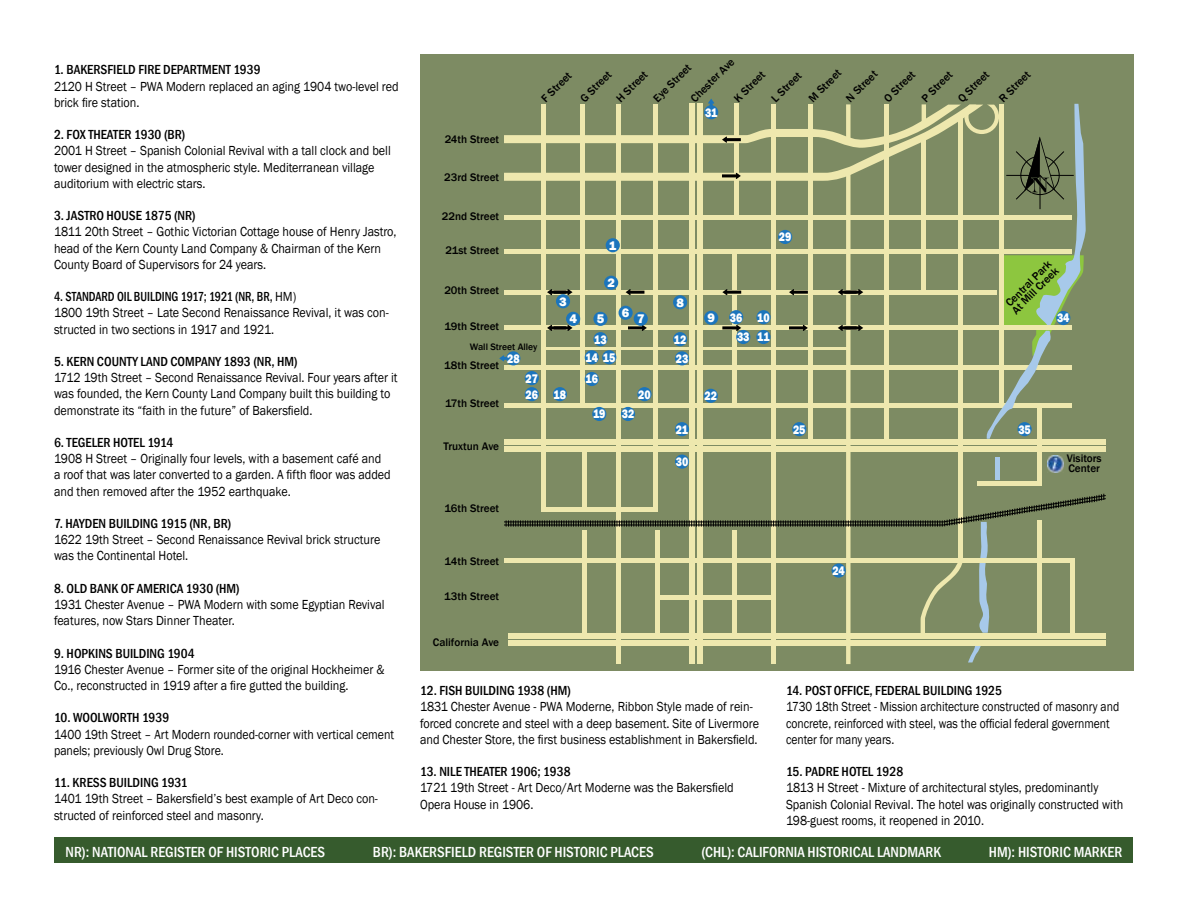
<style>
.page{position:relative;width:1188px;height:918px;background:#fff}
.page>*{position:absolute;margin:0;border:0;box-sizing:border-box;transform-origin:0 0}
.t1{font:500 condensed 15px "Franklin Gothic";color:#fff}
.t2{font:13.5px/16.2px "Franklin Gothic";color:#000;scale:.9 1}
.t3{font:500 condensed 13.5px "Franklin Gothic";color:#000}
.t4{font:13.5px/16.2px "Franklin Gothic";color:#000;scale:.86 1}
.t5{font:13.5px/16.2px "Franklin Gothic";color:#000;scale:.88 1}
.t6{font:800 12.9px/19.8px "Franklin Gothic";color:#fff;text-align:right;scale:.83 1}
.t7{font:800 12.9px "Franklin Gothic";color:#fff}
.t8{font:500 11.25px/9.6px "Franklin Gothic";color:#000}
.t9{font:500 9.6px "Franklin Gothic";color:#000}
.s1{font-weight:500;font-stretch:condensed}
</style>
<div class="page">
<div style="left:55px;top:838px;width:1078px;height:25px;background:#365b2d"></div>
<div style="left:420px;top:54px;width:714px;height:617px;background:#7d8b63"></div>
<svg style="left:499px;top:99px;width:607px;height:565px"></svg>
<img style="left:1047px;top:455px;width:17px;height:17px">
<p class="t3" style="left:54px;top:61px;width:208px">1. BAKERSFIELD FIRE DEPARTMENT 1939</p>
<p class="t2" style="left:54px;top:78px;width:385px">2120 H Street – PWA Modern replaced an aging 1904 two-level red brick fire station.</p>
<p class="t3" style="left:54px;top:126px;width:133px">2. FOX THEATER 1930 (BR)</p>
<p class="t2" style="left:54px;top:143px;width:376px">2001 H Street – Spanish Colonial Revival with a tall clock and bell tower designed in the atmospheric style. Mediterranean village auditorium with electric stars.</p>
<p class="t3" style="left:54px;top:207px;width:143px">3. JASTRO HOUSE 1875 (NR)</p>
<p class="t2" style="left:54px;top:224px;width:382px">1811 20th Street – Gothic Victorian Cottage house of Henry Jastro, head of the Kern County Land Company &amp; Chairman of the Kern<br>County Board of Supervisors for 24 years.</p>
<p class="t2" style="left:54px;top:289px;width:374px"><span class="s1">4. STANDARD OIL BUILDING 1917; 1921 (NR, BR,</span> HM)<br>1800 19th Street – Late Second Renaissance Revival, it was con&shy;structed in two sections in 1917 and 1921.</p>
<p class="t3" style="left:54px;top:353px;width:245px">5. KERN COUNTY LAND COMPANY 1893 (NR, HM)</p>
<p class="t2" style="left:54px;top:370px;width:383px">1712 19th Street – Second Renaissance Revival. Four years after it was founded, the Kern County Land Company built this building to demonstrate its “faith in the future” of Bakersfield.</p>
<p class="t3" style="left:54px;top:434px;width:121px">6. TEGELER HOTEL 1914</p>
<p class="t2" style="left:54px;top:451px;width:376px">1908 H Street – Originally four levels, with a basement café and a roof that was later converted to a garden. A fifth floor was added and then removed after the 1952 earthquake.</p>
<p class="t3" style="left:54px;top:515px;width:179px">7. HAYDEN BUILDING 1915 (NR, BR)</p>
<p class="t2" style="left:54px;top:532px;width:364px">1622 19th Street – Second Renaissance Revival brick structure was the Continental Hotel.</p>
<p class="t3" style="left:54px;top:579px;width:187px">8. OLD BANK OF AMERICA 1930 (HM)</p>
<p class="t2" style="left:54px;top:597px;width:369px">1931 Chester Avenue – PWA Modern with some Egyptian Revival features, now Stars Dinner Theater.</p>
<p class="t3" style="left:54px;top:644px;width:142px">9. HOPKINS BUILDING 1904</p>
<p class="t2" style="left:54px;top:661px;width:369px">1916 Chester Avenue – Former site of the original Hockheimer &amp;<br>Co., reconstructed in 1919 after a fire gutted the building.</p>
<p class="t3" style="left:54px;top:709px;width:117px">10. WOOLWORTH 1939</p>
<p class="t5" style="left:54px;top:726px;width:388px">1400 19th Street – Art Modern rounded-corner with vertical cement panels; previously Owl Drug Store.</p>
<p class="t3" style="left:54px;top:774px;width:135px">11. KRESS BUILDING 1931</p>
<p class="t2" style="left:54px;top:791px;width:362px">1401 19th Street – Bakersfield’s best example of Art Deco con&shy;structed of reinforced steel and masonry.</p>
<p class="t8" style="left:689px;top:97px;width:58px;rotate:-45deg">Chester Ave</p>
<p class="t8" style="left:733px;top:97px;width:40px;rotate:-45deg">K Street</p>
<p class="t8" style="left:770px;top:97px;width:39px;rotate:-45deg">L Street</p>
<p class="t8" style="left:807px;top:97px;width:42px;rotate:-45deg">M Street</p>
<p class="t8" style="left:845px;top:97px;width:41px;rotate:-45deg">N Street</p>
<p class="t8" style="left:882px;top:97px;width:41px;rotate:-45deg">O Street</p>
<p class="t8" style="left:920px;top:97px;width:40px;rotate:-45deg">P Street</p>
<p class="t8" style="left:957px;top:97px;width:41px;rotate:-45deg">Q Street</p>
<p class="t8" style="left:998px;top:97px;width:41px;rotate:-45deg">R Street</p>
<p class="t8" style="left:579px;top:97px;width:41px;rotate:-45deg">G Street</p>
<p class="t8" style="left:615px;top:97px;width:41px;rotate:-45deg">H Street</p>
<p class="t8" style="left:652px;top:97px;width:50px;rotate:-45deg">Eye Street</p>
<p class="t8" style="left:540px;top:97px;width:39px;rotate:-45deg">F Street</p>
<p class="t8" style="left:445px;top:134px;width:56px">24th Street</p>
<p class="t8" style="left:444px;top:172px;width:56px">23rd Street</p>
<p class="t8" style="left:442px;top:211px;width:59px">22nd Street</p>
<p class="t8" style="left:446px;top:245px;width:55px">21st Street</p>
<p class="t8" style="left:444px;top:286px;width:56px">20th Street</p>
<p class="t8" style="left:444px;top:321px;width:56px">19th Street</p>
<p class="t8" style="left:444px;top:361px;width:56px">18th Street</p>
<p class="t9" style="left:470px;top:340px;width:69px">Wall Street Alley</p>
<p class="t6" style="left:507px;top:349px;width:17px">28</p>
<p class="t6" style="left:526px;top:368px;width:16px">27</p>
<p class="t7" style="left:559px;top:293px;width:9px">3</p>
<p class="t7" style="left:609px;top:237px;width:9px">1</p>
<p class="t7" style="left:607px;top:274px;width:9px">2</p>
<p class="t7" style="left:569px;top:311px;width:9px">4</p>
<p class="t7" style="left:597px;top:311px;width:9px">5</p>
<p class="t7" style="left:622px;top:305px;width:9px">6</p>
<p class="t7" style="left:637px;top:311px;width:9px">7</p>
<p class="t7" style="left:676px;top:294px;width:9px">8</p>
<p class="t6" style="left:594px;top:329px;width:17px">13</p>
<p class="t6" style="left:674px;top:329px;width:17px">12</p>
<p class="t6" style="left:586px;top:347px;width:38px;line-height:21.8px;text-align:left">14 15<br>16</p>
<p class="t6" style="left:676px;top:349px;width:17px">23</p>
<p class="t8" style="left:445px;top:399px;width:56px">17th Street</p>
<p class="t8" style="left:444px;top:442px;width:57px">Truxtun Ave</p>
<p class="t8" style="left:445px;top:503px;width:56px">16th Street</p>
<p class="t6" style="left:526px;top:384px;width:51px">26 18</p>
<p class="t6" style="left:593px;top:404px;width:17px">19</p>
<p class="t6" style="left:638px;top:384px;width:17px">20</p>
<p class="t6" style="left:622px;top:404px;width:17px">32</p>
<p class="t6" style="left:676px;top:419px;width:16px">21</p>
<p class="t6" style="left:676px;top:452px;width:17px">30</p>
<p class="t6" style="left:705px;top:102px;width:16px">31</p>
<p class="t6" style="left:779px;top:227px;width:17px">29</p>
<p class="t8" style="left:1004px;top:302px;width:63px;rotate:-45deg">Central Park<br>At Mill Creek</p>
<p class="t7" style="left:707px;top:310px;width:9px">9</p>
<p class="t6" style="left:737px;top:307px;width:41px">10<br>33 11</p>
<p class="t6" style="left:730px;top:307px;width:17px">36</p>
<p class="t6" style="left:1057px;top:308px;width:17px">34</p>
<p class="t6" style="left:705px;top:386px;width:17px">22</p>
<p class="t6" style="left:793px;top:419px;width:17px">25</p>
<p class="t6" style="left:1018px;top:419px;width:17px">35</p>
<p class="t8" style="left:1067px;top:454px;width:37px">Visitors<br>Center</p>
<p class="t8" style="left:444px;top:557px;width:56px">14th Street</p>
<p class="t8" style="left:444px;top:591px;width:56px">13th Street</p>
<p class="t8" style="left:433px;top:638px;width:68px">California Ave</p>
<p class="t6" style="left:832px;top:561px;width:16px">24</p>
<p class="t3" style="left:420px;top:682px;width:152px">12. FISH BUILDING 1938 (HM)</p>
<p class="t2" style="left:420px;top:699px;width:378px">1831 Chester Avenue - PWA Moderne, Ribbon Style made of rein&shy;forced concrete and steel with a deep basement. Site of Livermore and Chester Store, the first business establishment in Bakersfield.</p>
<p class="t3" style="left:420px;top:763px;width:152px">13. NILE THEATER 1906; 1938</p>
<p class="t2" style="left:420px;top:780px;width:350px">1721 19th Street - Art Deco/Art Moderne was the Bakersfield<br>Opera House in 1906.</p>
<p class="t3" style="left:786px;top:682px;width:218px">14. POST OFFICE, FEDERAL BUILDING 1925</p>
<p class="t4" style="left:786px;top:699px;width:389px">1730 18th Street - Mission architecture constructed of masonry and concrete, reinforced with steel, was the official federal government center for many years.</p>
<p class="t3" style="left:786px;top:763px;width:119px">15. PADRE HOTEL 1928</p>
<p class="t2" style="left:786px;top:780px;width:376px">1813 H Street - Mixture of architectural styles, predominantly<br>Spanish Colonial Revival. The hotel was originally constructed with<br>198-guest rooms, it reopened in 2010.</p>
<p class="t1" style="left:66px;top:843px;width:261px">NR): NATIONAL REGISTER OF HISTORIC PLACES</p>
<p class="t1" style="left:373px;top:843px;width:282px">BR): BAKERSFIELD REGISTER OF HISTORIC PLACES</p>
<p class="t1" style="left:701px;top:843px;width:241px">(CHL): CALIFORNIA HISTORICAL LANDMARK</p>
<p class="t1" style="left:989px;top:843px;width:135px">HM): HISTORIC MARKER</p>
</div>
